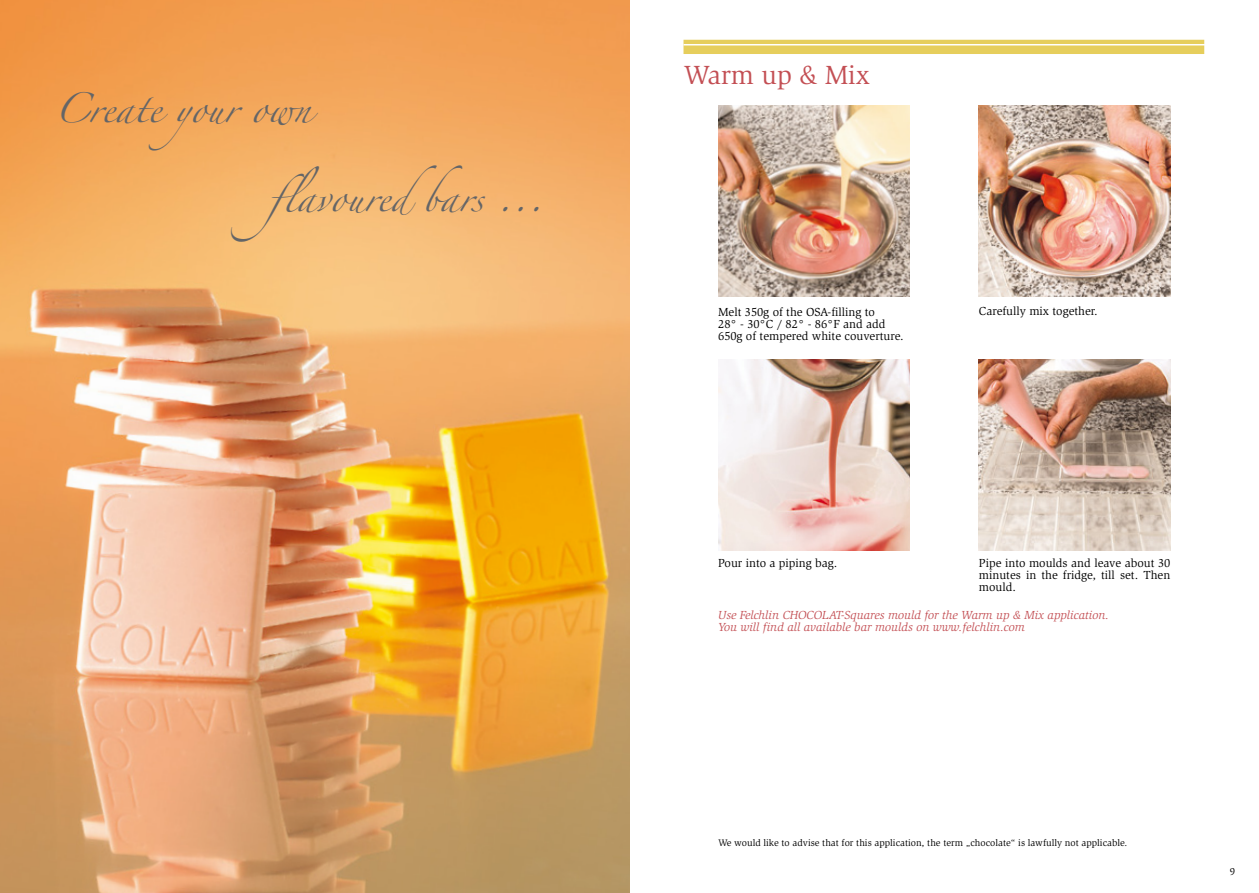
<style>
.page{position:relative;width:1259px;height:893px;background:#fff}
.page>*{position:absolute;margin:0;border:0;box-sizing:border-box;transform-origin:0 0}
.t1{font:27px "Zapfino";color:#646567}
.t2{font:27px "Slimbach";color:#c34f54}
.t3{font:12px/12px "Slimbach";color:#000}
.t4{font:italic 12px/12px "Slimbach";color:#c34f54}
.t5{font:10.5px "Slimbach";color:#000}
.t6{font:9.75px "Slimbach";color:#000}
</style>
<div class="page">
<img style="left:0;top:0;width:629px;height:893px">
<div style="left:683px;top:40px;width:521px;height:14px;background:#e6ce5c"></div>
<hr style="left:683px;top:44px;width:522px;height:1px;background:#fff">
<img style="left:718px;top:106px;width:191px;height:191px">
<img style="left:979px;top:106px;width:191px;height:191px">
<img style="left:718px;top:359px;width:191px;height:191px">
<img style="left:979px;top:359px;width:191px;height:191px">
<h1 class="t1" style="left:54px;top:97px;width:259px">Create your own</h1>
<h1 class="t1" style="left:270px;top:186px;width:275px">flavouredbars ...</h1>
<h1 class="t2" style="left:683px;top:59px;width:188px">Warm up &amp; Mix</h1>
<p class="t3" style="left:718px;top:306px;width:187px">Melt 350g of the OSA-filling to<br>28° - 30°C / 82° - 86°F and add<br>650g of tempered white couverture.</p>
<p class="t3" style="left:979px;top:305px;width:120px">Carefully mix together.</p>
<p class="t3" style="left:718px;top:557px;width:121px">Pour into a piping bag.</p>
<p class="t3" style="left:979px;top:557px;width:193px;text-align:justify">Pipe into moulds and leave about 30 minutes in the fridge, till set. Then mould.</p>
<p class="t4" style="left:718px;top:609px;width:392px">Use Felchlin CHOCOLAT-Squares mould for the Warm up &amp; Mix application.<br>You will find all available bar moulds on www.felchlin.com</p>
<p class="t6" style="left:718px;top:837px;width:411px">We would like to advise that for this application, the term „chocolate“ is lawfully not applicable.</p>
<p class="t5" style="left:1229px;top:866px;width:7px">9</p>
</div>
